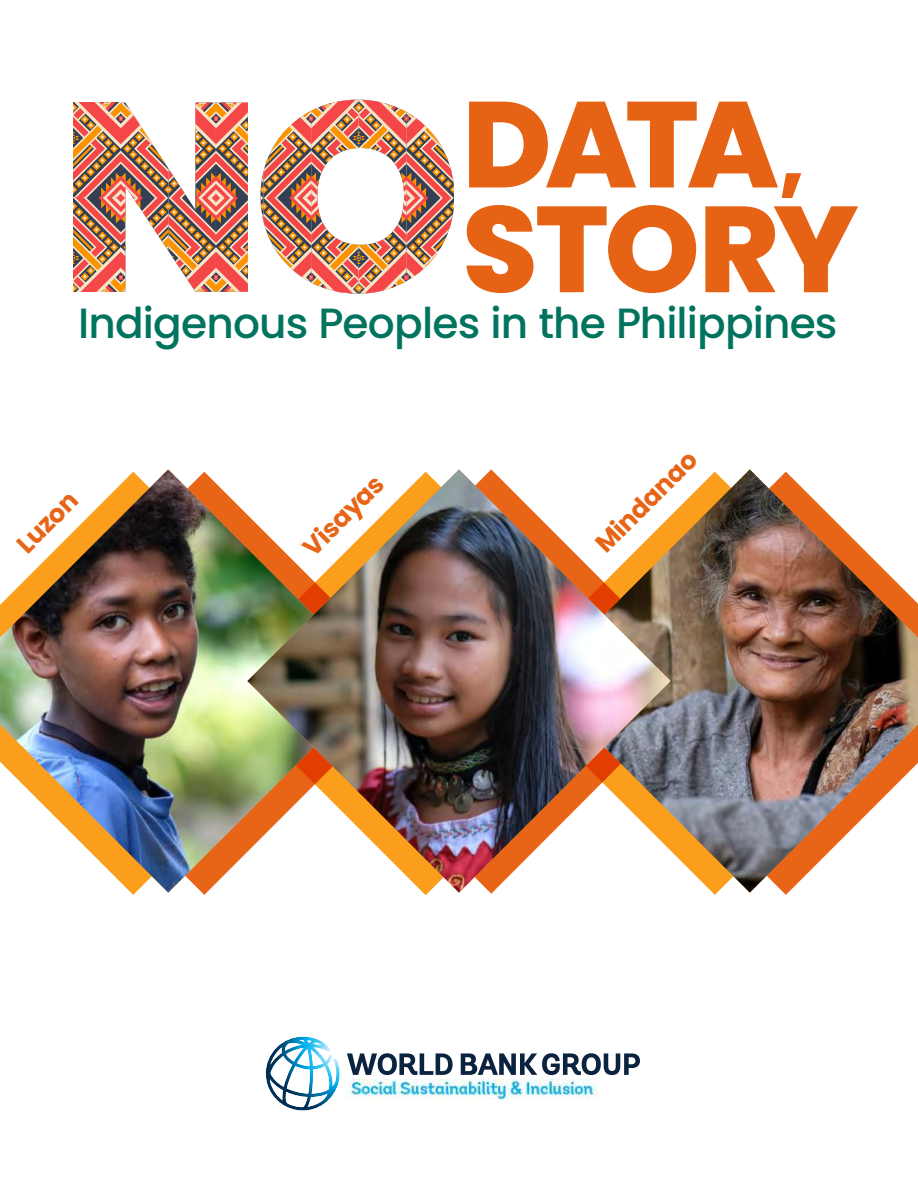
<style>
.page{position:relative;width:918px;height:1188px;background:#fff}
.page>*{position:absolute;margin:0;border:0;box-sizing:border-box;transform-origin:0 0}
.t1{font:800 121.8px/104.7px "Poppins";letter-spacing:-.05em;color:#e66315}
.t2{font:500 42.3px "Poppins";letter-spacing:-.02em;color:#00745e}
.t3{font:700 25.5px "Poppins";color:#e86517}
.s1{font-size:84.9px}
</style>
<div class="page">
<img style="left:0;top:469px;width:247px;height:424px">
<img style="left:671px;top:469px;width:247px;height:424px">
<img style="left:247px;top:469px;width:424px;height:424px">
<img style="left:348px;top:1079px;width:250px;height:20px">
<svg style="left:73px;top:100px;width:381px;height:194px"></svg>
<svg style="left:347px;top:1053px;width:293px;height:22px"></svg>
<svg style="left:266px;top:1037px;width:74px;height:74px"></svg>
<h1 class="t1" style="left:462px;top:99px;width:398px">DATA<span class="s1">,<br></span>STORY</h1>
<p class="t2" style="left:78px;top:306px;width:761px">Indigenous Peoples in the Philippines</p>
<p class="t3" style="left:13px;top:540px;width:76px;rotate:-45deg">Luzon</p>
<p class="t3" style="left:299px;top:544px;width:104px;rotate:-45deg">Visayas</p>
<p class="t3" style="left:592px;top:540px;width:133px;rotate:-45deg">Mindanao</p>
</div>
